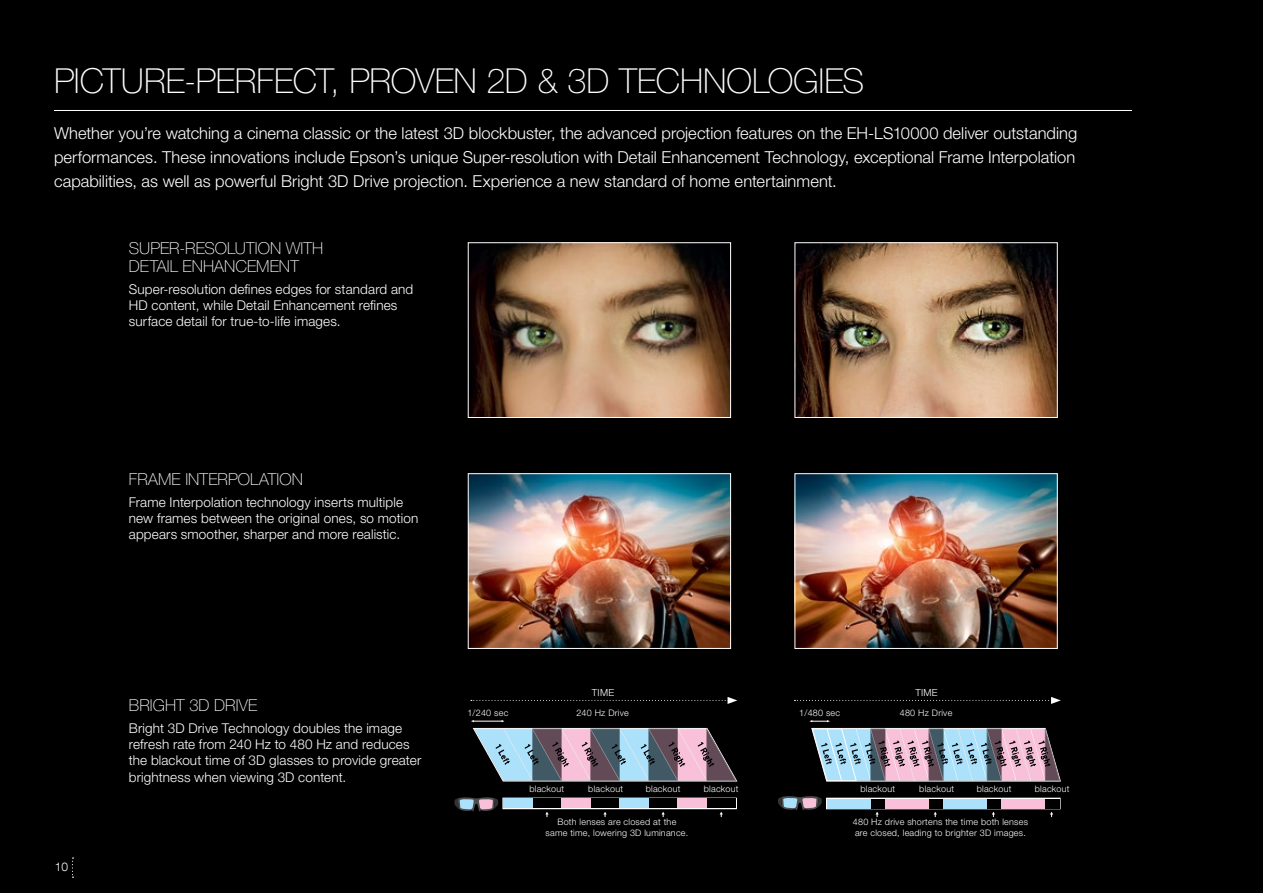
<style>
.page{position:relative;width:1263px;height:893px;background:#000}
.page>*{position:absolute;margin:0;border:0;box-sizing:border-box;transform-origin:0 0}
.t1{font:100 34.5px "Helvetica Neue LT Pro";letter-spacing:-.005em;color:#fff}
.t2{font:300 16.5px/24px "Helvetica Neue LT Pro";letter-spacing:.005em;color:#fff;text-align:justify}
.t3{font:100 16.5px/18px "Helvetica Neue LT Pro";letter-spacing:.005em;color:#fff}
.t4{font:300 13.5px/16.2px "Helvetica Neue LT Pro";letter-spacing:.01em;color:#fff}
.t5{font:300 12px "Helvetica Neue LT Com";color:#fff}
.t6{font:300 9.75px "Helvetica Neue LT Pro";letter-spacing:.025em;color:#fff}
.t7{font:300 9px/10.8px "Helvetica Neue LT Pro";letter-spacing:.025em;color:#fff}
</style>
<div class="page">
<img style="left:470px;top:475px;width:259px;height:172px">
<div style="left:468px;top:473px;width:263px;height:176px;border:1px solid #fff"></div>
<img style="left:796px;top:475px;width:260px;height:172px">
<div style="left:794px;top:473px;width:264px;height:176px;border:1px solid #fff"></div>
<img style="left:470px;top:244px;width:259px;height:172px">
<div style="left:468px;top:242px;width:263px;height:176px;border:1px solid #fff"></div>
<img style="left:796px;top:244px;width:260px;height:172px">
<div style="left:794px;top:242px;width:264px;height:176px;border:1px solid #fff"></div>
<hr style="left:54px;top:110px;width:1078px;height:1px;background:#fff">
<svg style="left:778px;top:796px;width:282px;height:21px;background:#5c5b64"></svg>
<svg style="left:811px;top:728px;width:250px;height:54px;background:#9e9fb0"></svg>
<svg style="left:454px;top:797px;width:283px;height:20px;background:#4b4b52"></svg>
<svg style="left:473px;top:728px;width:264px;height:53px;background:#838595"></svg>
<svg style="left:794px;top:697px;width:267px;height:7px;background:#0d0d0d"></svg>
<svg style="left:809px;top:720px;width:21px;height:2px"></svg>
<svg style="left:471px;top:697px;width:266px;height:7px;background:#0d0d0d"></svg>
<hr style="left:473px;top:721px;width:30px;height:1px;background:#fff">
<svg style="left:72px;top:857px;width:2px;height:21px"></svg>
<h1 class="t1" style="left:54px;top:61px;width:812px">PICTURE-PERFECT, PROVEN 2D &amp; 3D TECHNOLOGIES</h1>
<p class="t2" style="left:54px;top:121px;width:1025px">Whether you’re watching a cinema classic or the latest 3D blockbuster, the advanced projection features on the EH-LS10000 deliver outstanding performances. These innovations include Epson’s unique Super-resolution with Detail Enhancement Technology, exceptional Frame Interpolation capabilities, as well as powerful Bright 3D Drive projection. Experience a new standard of home entertainment.</p>
<p class="t3" style="left:129px;top:239px;width:196px">SUPER-RESOLUTION WITH<br>DETAIL ENHANCEMENT</p>
<p class="t4" style="left:129px;top:280px;width:286px">Super-resolution defines edges for standard and<br>HD content, while Detail Enhancement refines surface detail for true-to-life images.</p>
<p class="t5" style="left:55px;top:859px;width:15px">10</p>
<p class="t3" style="left:129px;top:470px;width:175px">FRAME INTERPOLATION</p>
<p class="t4" style="left:129px;top:493px;width:291px">Frame Interpolation technology inserts multiple new frames between the original ones, so motion appears smoother, sharper and more realistic.</p>
<p class="t3" style="left:129px;top:697px;width:130px">BRIGHT 3D DRIVE</p>
<p class="t4" style="left:129px;top:720px;width:294px">Bright 3D Drive Technology doubles the image refresh rate from 240 Hz to 480 Hz and reduces the blackout time of 3D glasses to provide greater brightness when viewing 3D content.</p>
<p class="t6" style="left:592px;top:687px;width:24px">TIME</p>
<p class="t7" style="left:467px;top:707px;width:42px">1/240 sec</p>
<p class="t7" style="left:576px;top:707px;width:54px">240 Hz Drive</p>
<p class="t7" style="left:529px;top:783px;width:36px">blackout</p>
<p class="t7" style="left:588px;top:783px;width:36px">blackout</p>
<p class="t7" style="left:646px;top:783px;width:36px">blackout</p>
<p class="t7" style="left:704px;top:783px;width:36px">blackout</p>
<p class="t7" style="left:545px;top:816px;width:144px;text-align:center">Both lenses are closed at the same time, lowering 3D luminance.</p>
<p class="t6" style="left:915px;top:687px;width:24px">TIME</p>
<p class="t7" style="left:799px;top:707px;width:42px">1/480 sec</p>
<p class="t7" style="left:900px;top:707px;width:54px">480 Hz Drive</p>
<p class="t7" style="left:860px;top:783px;width:36px">blackout</p>
<p class="t7" style="left:919px;top:783px;width:36px">blackout</p>
<p class="t7" style="left:977px;top:783px;width:36px">blackout</p>
<p class="t7" style="left:1035px;top:783px;width:36px">blackout</p>
<p class="t7" style="left:853px;top:816px;width:177px">480 Hz drive shortens the time both lenses are closed, leading to brighter 3D images.</p>
</div>
